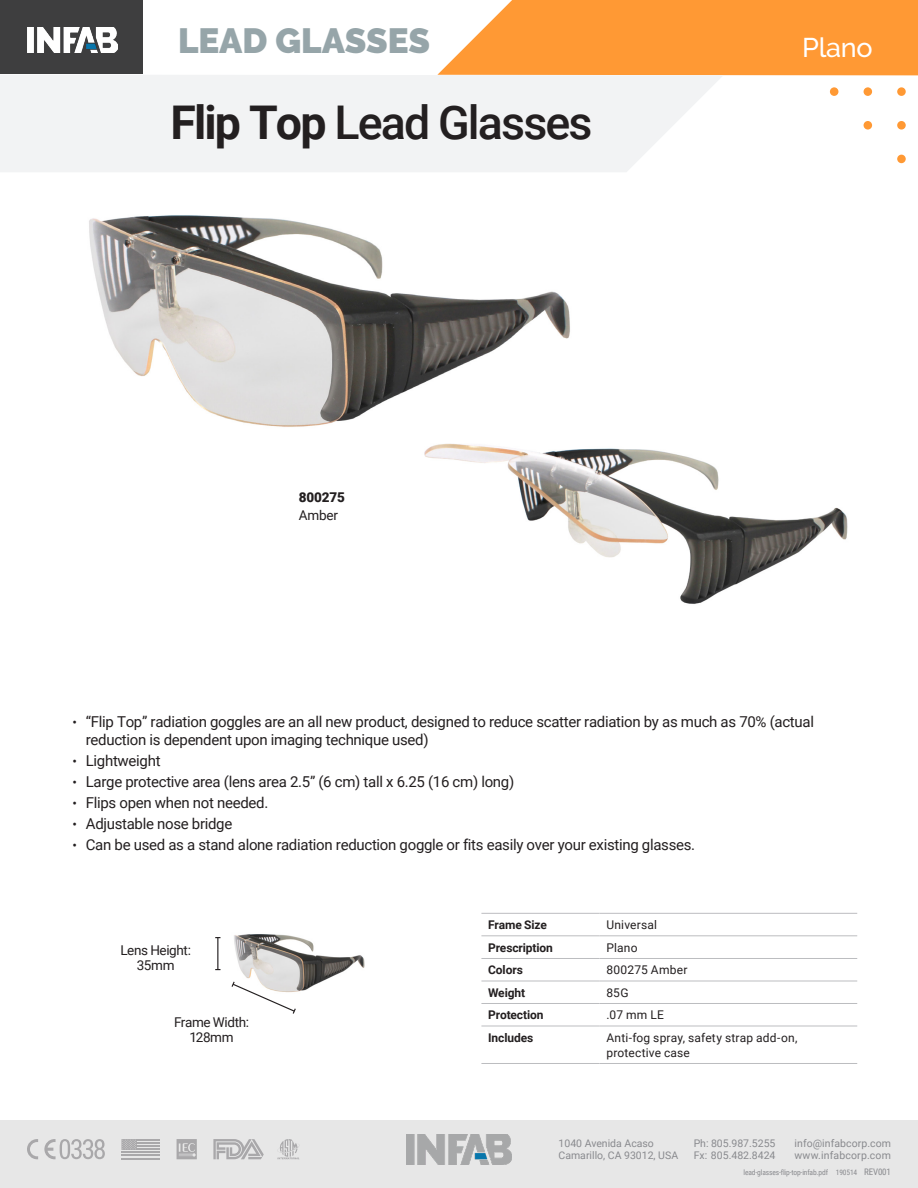
<style>
.page{position:relative;width:918px;height:1188px;background:#fff}
.page>*{position:absolute;margin:0;border:0;box-sizing:border-box;transform-origin:0 0}
.t1{font:500 46.5px "Roboto";letter-spacing:-.04em;color:#231f20}
.t2{font:900 34.95px "Raleway";color:#96a5a9}
.t3{font:500 27px "Raleway";letter-spacing:-.01em;color:#fff}
.t4{font:15px/18px "Roboto";letter-spacing:-.02em;color:#231f20}
.t5{font:13.5px/15px "Roboto";letter-spacing:-.025em;color:#231f20;text-align:center}
.t6{font:900 13.5px "Roboto";letter-spacing:-.015em;color:#231f20}
.t7{font:12px/15px "Roboto";letter-spacing:.015em;color:#231f20}
.t8{font:700 12px "Roboto";letter-spacing:-.01em;color:#231f20}
.t9{font:10.5px/12.6px "Roboto";color:#898a8e}
.t10{font:7.5px "Roboto Condensed";letter-spacing:-.02em;color:#898a8e}
.s1{font-weight:700}
.s2{font-size:13.5px}
.s3{font-size:9px}
</style>
<div class="page">
<div style="left:830px;top:87px;width:8px;height:9px;background:#ff9934;border-radius:50%"></div>
<div style="left:864px;top:87px;width:8px;height:9px;background:#ff9934;border-radius:50%"></div>
<div style="left:897px;top:87px;width:9px;height:9px;background:#ff9934;border-radius:50%"></div>
<div style="left:864px;top:121px;width:8px;height:9px;background:#ff9934;border-radius:50%"></div>
<div style="left:897px;top:121px;width:9px;height:9px;background:#ff9934;border-radius:50%"></div>
<div style="left:897px;top:155px;width:9px;height:8px;background:#ff9934;border-radius:50%"></div>
<div style="left:0;top:0;width:142px;height:74px;background:#3e3e3f"></div>
<img style="left:27px;top:27px;width:90px;height:26px">
<div style="left:0;top:1120px;width:918px;height:68px;background:#e7e7e7"></div>
<hr style="left:137px;top:1139px;width:23px;height:2px;background:#a9a8aa">
<hr style="left:137px;top:1142px;width:23px;height:2px;background:#a9a8aa">
<hr style="left:137px;top:1145px;width:23px;height:2px;background:#a9a8aa">
<hr style="left:137px;top:1148px;width:23px;height:2px;background:#a9a8aa">
<hr style="left:121px;top:1152px;width:39px;height:1px;background:#a9a8aa">
<hr style="left:121px;top:1155px;width:39px;height:1px;background:#a9a8aa">
<hr style="left:121px;top:1158px;width:39px;height:1px;background:#a9a8aa">
<svg style="left:121px;top:1139px;width:16px;height:11px"></svg>
<svg style="left:277px;top:1139px;width:22px;height:20px"></svg>
<svg style="left:213px;top:1139px;width:51px;height:20px"></svg>
<svg style="left:27px;top:1139px;width:11px;height:20px"></svg>
<svg style="left:44px;top:1139px;width:61px;height:20px"></svg>
<svg style="left:177px;top:1139px;width:20px;height:20px"></svg>
<img style="left:406px;top:1134px;width:106px;height:30px">
<svg style="left:437px;top:0;width:481px;height:75px;background:#ffa043"></svg>
<div style="left:0;top:75px;width:723px;height:97px;background:#f2f3f4"></div>
<img style="left:218px;top:934px;width:147px;height:58px">
<img style="left:89px;top:215px;width:481px;height:212px">
<img style="left:392px;top:425px;width:456px;height:179px">
<hr style="left:481px;top:1063px;width:119px;height:1px;background:#bcbdc0">
<hr style="left:600px;top:1063px;width:257px;height:1px;background:#bcbdc0">
<hr style="left:481px;top:958px;width:119px;height:1px;background:#bcbdc0">
<hr style="left:600px;top:958px;width:257px;height:1px;background:#bcbdc0">
<hr style="left:481px;top:981px;width:119px;height:1px;background:#bcbdc0">
<hr style="left:600px;top:981px;width:257px;height:1px;background:#bcbdc0">
<hr style="left:481px;top:1003px;width:119px;height:1px;background:#bcbdc0">
<hr style="left:600px;top:1003px;width:257px;height:1px;background:#bcbdc0">
<hr style="left:481px;top:1026px;width:119px;height:1px;background:#bcbdc0">
<hr style="left:600px;top:1026px;width:257px;height:1px;background:#bcbdc0">
<hr style="left:481px;top:913px;width:119px;height:1px;background:#bcbdc0">
<hr style="left:600px;top:913px;width:257px;height:1px;background:#bcbdc0">
<hr style="left:481px;top:935px;width:119px;height:1px;background:#bcbdc0">
<hr style="left:600px;top:935px;width:257px;height:1px;background:#bcbdc0">
<svg style="left:231px;top:980px;width:66px;height:34px"></svg>
<hr style="left:217px;top:938px;width:1px;height:32px;background:#231f20">
<h2 class="t2" style="left:178px;top:20px;width:254px">LEAD GLASSES</h2>
<h1 class="t1" style="left:170px;top:90px;width:424px"><span class="s1">Flip Top</span> Lead Glasses</h1>
<p class="t6" style="left:299px;top:487px;width:47px">800275</p>
<p class="t5" style="left:299px;top:507px;width:41px">Amber</p>
<h3 class="t3" style="left:802px;top:32px;width:72px">Plano</h3>
<p class="t4" style="left:86px;top:712px;width:730px;text-indent:-14px"><span class="s2">•</span> “Flip Top” radiation goggles are an all new product, designed to reduce scatter radiation by as much as 70% (actual reduction is dependent upon imaging technique used)</p>
<p class="t4" style="left:72px;top:751px;width:90px"><span class="s2">•</span> Lightweight</p>
<p class="t4" style="left:72px;top:772px;width:443px"><span class="s2">•</span> Large protective area (lens area 2.5” (6 cm) tall x 6.25 (16 cm) long)</p>
<p class="t4" style="left:72px;top:793px;width:197px"><span class="s2">•</span> Flips open when not needed.</p>
<p class="t4" style="left:72px;top:814px;width:162px"><span class="s2">•</span> Adjustable nose bridge</p>
<p class="t4" style="left:72px;top:835px;width:624px"><span class="s2">•</span> Can be used as a stand alone radiation reduction goggle or fits easily over your existing glasses.</p>
<p class="t5" style="left:120px;top:943px;width:72px">Lens Height:<br>35mm</p>
<p class="t5" style="left:174px;top:1015px;width:76px">Frame Width:<br>128mm</p>
<p class="t8" style="left:488px;top:916px;width:60px">Frame Size</p>
<p class="t7" style="left:606px;top:917px;width:52px">Universal</p>
<p class="t8" style="left:488px;top:939px;width:66px">Prescription</p>
<p class="t7" style="left:606px;top:939px;width:33px">Plano</p>
<p class="t8" style="left:488px;top:962px;width:36px">Colors</p>
<p class="t7" style="left:606px;top:962px;width:83px">800275 Amber</p>
<p class="t8" style="left:488px;top:984px;width:39px">Weight</p>
<p class="t7" style="left:606px;top:985px;width:24px">85G</p>
<p class="t8" style="left:488px;top:1007px;width:57px">Protection</p>
<p class="t7" style="left:606px;top:1007px;width:59px">.07 mm LE</p>
<p class="t8" style="left:488px;top:1029px;width:47px">Includes</p>
<p class="t7" style="left:606px;top:1030px;width:193px">Anti-fog spray, safety strap add-on, protective case</p>
<p class="t9" style="left:559px;top:1136px;width:121px">1040 Avenida Acaso<br>Camarillo, CA 93012, USA</p>
<p class="t9" style="left:795px;top:1136px;width:98px">info@infabcorp.com www.infabcorp.com</p>
<p class="t9" style="left:694px;top:1136px;width:83px">Ph: 805.987.5255<br>Fx: 805.482.8424</p>
<p class="t10" style="left:744px;top:1167px;width:149px">lead-glasses-flip-top-infab.pdf 190514 <span class="s3">REV001</span></p>
</div>
